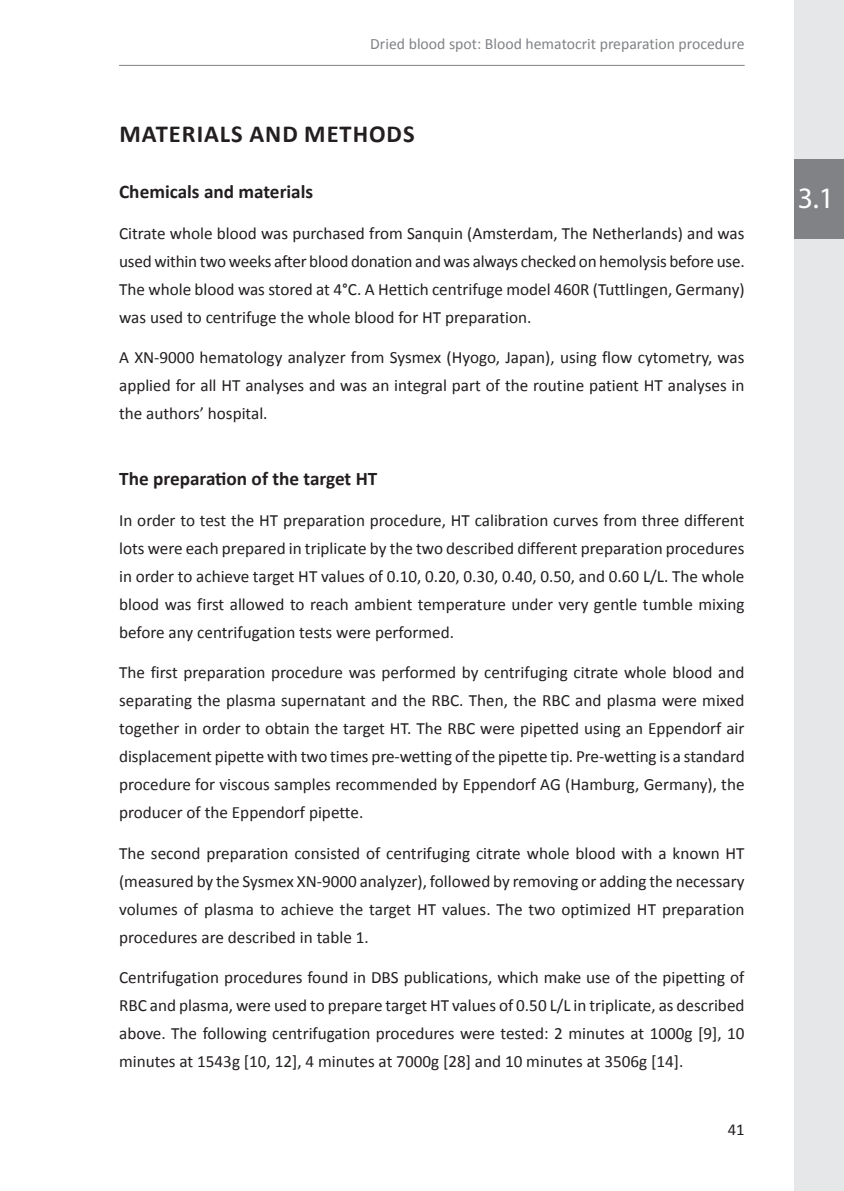
<style>
.page{position:relative;width:844px;height:1191px;background:#fff}
.page>*{position:absolute;margin:0;border:0;box-sizing:border-box;transform-origin:0 0}
.t1{font:29.75px "Myriad Pro";color:#fff}
.t2{font:700 24.5px "Calibri";letter-spacing:.04em;color:#231f20}
.t3{font:700 19.25px "Calibri";color:#231f20}
.t4{font:17.15px/28px "Calibri";color:#231f20;text-align:justify}
.t5{font:16.62px "Calibri";color:#231f20}
.t6{font:15.75px "Calibri";color:#808285}
</style>
<div class="page">
<hr style="left:119px;top:65px;width:625px;height:1px;background:#808285">
<div style="left:794px;top:0;width:49px;height:1191px;background:#e6e7e9"></div>
<div style="left:794px;top:159px;width:49px;height:79px;background:#808285"></div>
<p class="t6" style="left:370px;top:34px;width:376px">Dried blood spot: Blood hematocrit preparation procedure</p>
<h2 class="t2" style="left:120px;top:119px;width:147px">MATERIALS and</h2>
<h2 class="t2" style="left:304px;top:119px;width:110px">METHODS</h2>
<p class="t3" style="left:119px;top:180px;width:195px">Chemicals and materials</p>
<p class="t4" style="left:119px;top:219px;width:627px">Citrate whole blood was purchased from Sanquin (Amsterdam, The Netherlands) and was used within two weeks after blood donation and was always checked on hemolysis before use.<br>The whole blood was stored at 4°C. A Hettich centrifuge model 460R (Tuttlingen, Germany) was used to centrifuge the whole blood for HT preparation.</p>
<p class="t4" style="left:119px;top:344px;width:626px">A XN-9000 hematology analyzer from Sysmex (Hyogo, Japan), using flow cytometry, was applied for all HT analyses and was an integral part of the routine patient HT analyses in the authors’ hospital.</p>
<p class="t3" style="left:119px;top:466px;width:260px">The preparation of the target HT</p>
<p class="t4" style="left:119px;top:506px;width:626px">In order to test the HT preparation procedure, HT calibration curves from three different lots were each prepared in triplicate by the two described different preparation procedures in order to achieve target HT values of 0.10, 0.20, 0.30, 0.40, 0.50, and 0.60 L/L. The whole blood was first allowed to reach ambient temperature under very gentle tumble mixing before any centrifugation tests were performed.</p>
<p class="t4" style="left:119px;top:658px;width:627px">The first preparation procedure was performed by centrifuging citrate whole blood and separating the plasma supernatant and the RBC. Then, the RBC and plasma were mixed together in order to obtain the target HT. The RBC were pipetted using an Eppendorf air displacement pipette with two times pre-wetting of the pipette tip. Pre-wetting is a standard procedure for viscous samples recommended by Eppendorf AG (Hamburg, Germany), the producer of the Eppendorf pipette.</p>
<p class="t4" style="left:119px;top:839px;width:627px">The second preparation consisted of centrifuging citrate whole blood with a known HT (measured by the Sysmex XN-9000 analyzer), followed by removing or adding the necessary volumes of plasma to achieve the target HT values. The two optimized HT preparation procedures are described in table 1.</p>
<p class="t4" style="left:119px;top:963px;width:626px">Centrifugation procedures found in DBS publications, which make use of the pipetting of RBC and plasma, were used to prepare target HT values of 0.50 L/L in triplicate, as described above. The following centrifugation procedures were tested: 2 minutes at 1000g [9], 10 minutes at 1543g [10, 12], 4 minutes at 7000g [28] and 10 minutes at 3506g [14].</p>
<p class="t5" style="left:727px;top:1119px;width:18px">41</p>
<h1 class="t1" style="left:797px;top:180px;width:38px">3.1</h1>
</div>
